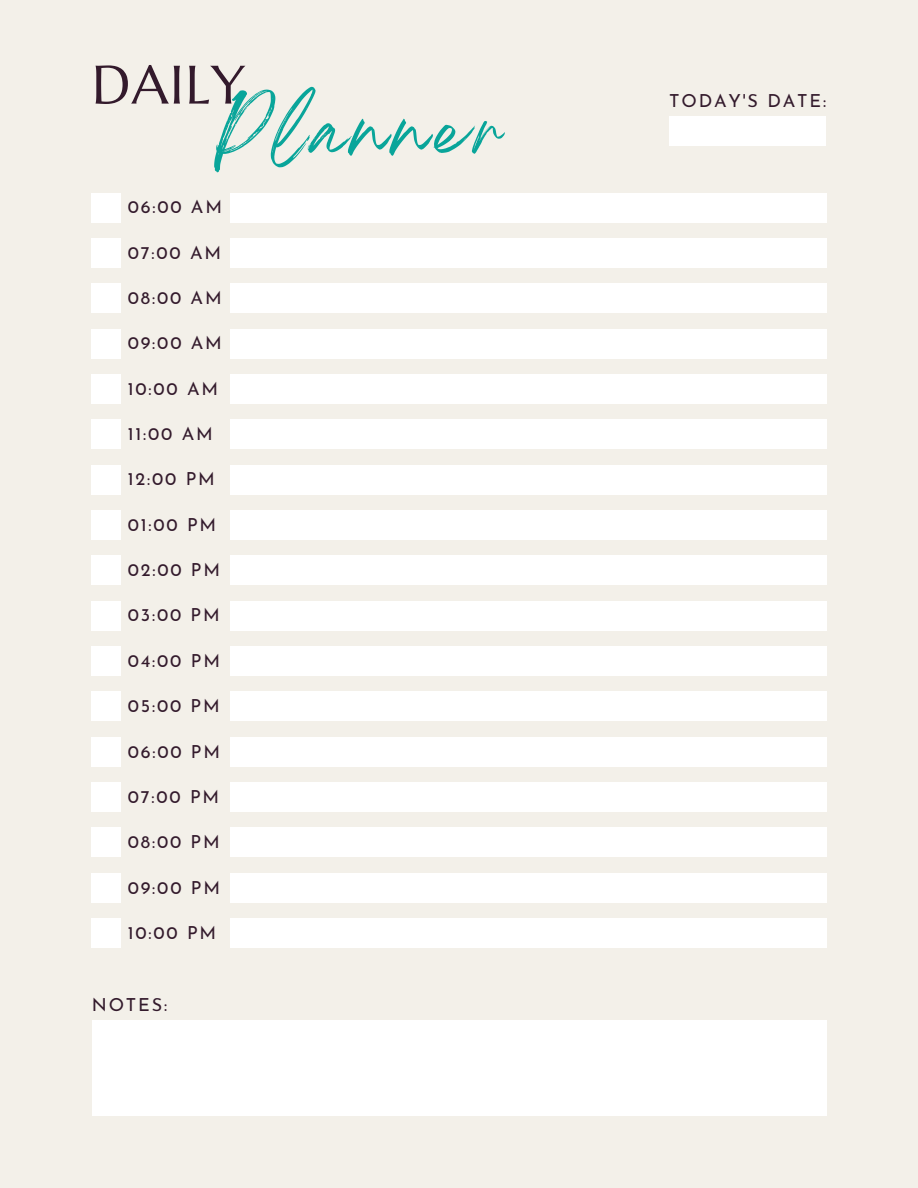
<style>
.page{position:relative;width:918px;height:1188px;background:#f3f0e9}
.page>*{position:absolute;margin:0;border:0;box-sizing:border-box;transform-origin:0 0}
.t1{font:63.45px "Breathing";letter-spacing:.11em;color:#09a59a}
.t2{font:54px "Marcellus";letter-spacing:.025em;color:#331a2c}
.t3{font:18px "Josefin Sans";letter-spacing:.1em;color:#331a2c}
</style>
<div class="page">
<div style="left:230px;top:193px;width:597px;height:29px;background:#fff"></div>
<div style="left:230px;top:238px;width:597px;height:30px;background:#fff"></div>
<div style="left:230px;top:284px;width:597px;height:29px;background:#fff"></div>
<div style="left:230px;top:329px;width:597px;height:29px;background:#fff"></div>
<div style="left:230px;top:374px;width:597px;height:30px;background:#fff"></div>
<div style="left:230px;top:420px;width:597px;height:29px;background:#fff"></div>
<div style="left:230px;top:465px;width:597px;height:29px;background:#fff"></div>
<div style="left:230px;top:510px;width:597px;height:30px;background:#fff"></div>
<div style="left:230px;top:556px;width:597px;height:29px;background:#fff"></div>
<div style="left:230px;top:601px;width:597px;height:29px;background:#fff"></div>
<div style="left:230px;top:646px;width:597px;height:30px;background:#fff"></div>
<div style="left:230px;top:692px;width:597px;height:29px;background:#fff"></div>
<div style="left:230px;top:737px;width:597px;height:29px;background:#fff"></div>
<div style="left:230px;top:782px;width:597px;height:30px;background:#fff"></div>
<div style="left:230px;top:828px;width:597px;height:29px;background:#fff"></div>
<div style="left:230px;top:873px;width:597px;height:29px;background:#fff"></div>
<div style="left:230px;top:918px;width:597px;height:30px;background:#fff"></div>
<div style="left:670px;top:117px;width:156px;height:29px;background:#fff"></div>
<div style="left:92px;top:193px;width:29px;height:29px;background:#fff"></div>
<div style="left:92px;top:238px;width:29px;height:30px;background:#fff"></div>
<div style="left:92px;top:284px;width:29px;height:29px;background:#fff"></div>
<div style="left:92px;top:329px;width:29px;height:29px;background:#fff"></div>
<div style="left:92px;top:374px;width:29px;height:30px;background:#fff"></div>
<div style="left:92px;top:420px;width:29px;height:29px;background:#fff"></div>
<div style="left:92px;top:465px;width:29px;height:29px;background:#fff"></div>
<div style="left:92px;top:510px;width:29px;height:30px;background:#fff"></div>
<div style="left:92px;top:556px;width:29px;height:29px;background:#fff"></div>
<div style="left:92px;top:601px;width:29px;height:29px;background:#fff"></div>
<div style="left:92px;top:646px;width:29px;height:30px;background:#fff"></div>
<div style="left:92px;top:692px;width:29px;height:29px;background:#fff"></div>
<div style="left:92px;top:737px;width:29px;height:29px;background:#fff"></div>
<div style="left:92px;top:782px;width:29px;height:30px;background:#fff"></div>
<div style="left:92px;top:828px;width:29px;height:29px;background:#fff"></div>
<div style="left:92px;top:873px;width:29px;height:29px;background:#fff"></div>
<div style="left:92px;top:918px;width:29px;height:30px;background:#fff"></div>
<div style="left:92px;top:1021px;width:734px;height:95px;background:#fff"></div>
<h2 class="t2" style="left:92px;top:51px;width:155px">DAILY</h2>
<h1 class="t1" style="left:215px;top:111px;width:290px">Planner</h1>
<p class="t3" style="left:128px;top:200px;width:96px">06:00 AM</p>
<p class="t3" style="left:128px;top:245px;width:95px">07:00 AM</p>
<p class="t3" style="left:128px;top:291px;width:95px">08:00 AM</p>
<p class="t3" style="left:128px;top:336px;width:96px">09:00 AM</p>
<p class="t3" style="left:128px;top:381px;width:92px">10:00 AM</p>
<p class="t3" style="left:128px;top:427px;width:87px">11:00 AM</p>
<p class="t3" style="left:128px;top:472px;width:89px">12:00 PM</p>
<p class="t3" style="left:128px;top:517px;width:90px">01:00 PM</p>
<p class="t3" style="left:128px;top:563px;width:94px">02:00 PM</p>
<p class="t3" style="left:128px;top:608px;width:94px">03:00 PM</p>
<p class="t3" style="left:128px;top:653px;width:94px">04:00 PM</p>
<p class="t3" style="left:128px;top:699px;width:93px">05:00 PM</p>
<p class="t3" style="left:128px;top:744px;width:94px">06:00 PM</p>
<p class="t3" style="left:128px;top:789px;width:93px">07:00 PM</p>
<p class="t3" style="left:128px;top:835px;width:93px">08:00 PM</p>
<p class="t3" style="left:128px;top:880px;width:94px">09:00 PM</p>
<p class="t3" style="left:128px;top:925px;width:90px">10:00 PM</p>
<p class="t3" style="left:92px;top:997px;width:77px">NOTES:</p>
<p class="t3" style="left:669px;top:93px;width:158px">TODAY'S DATE:</p>
</div>
